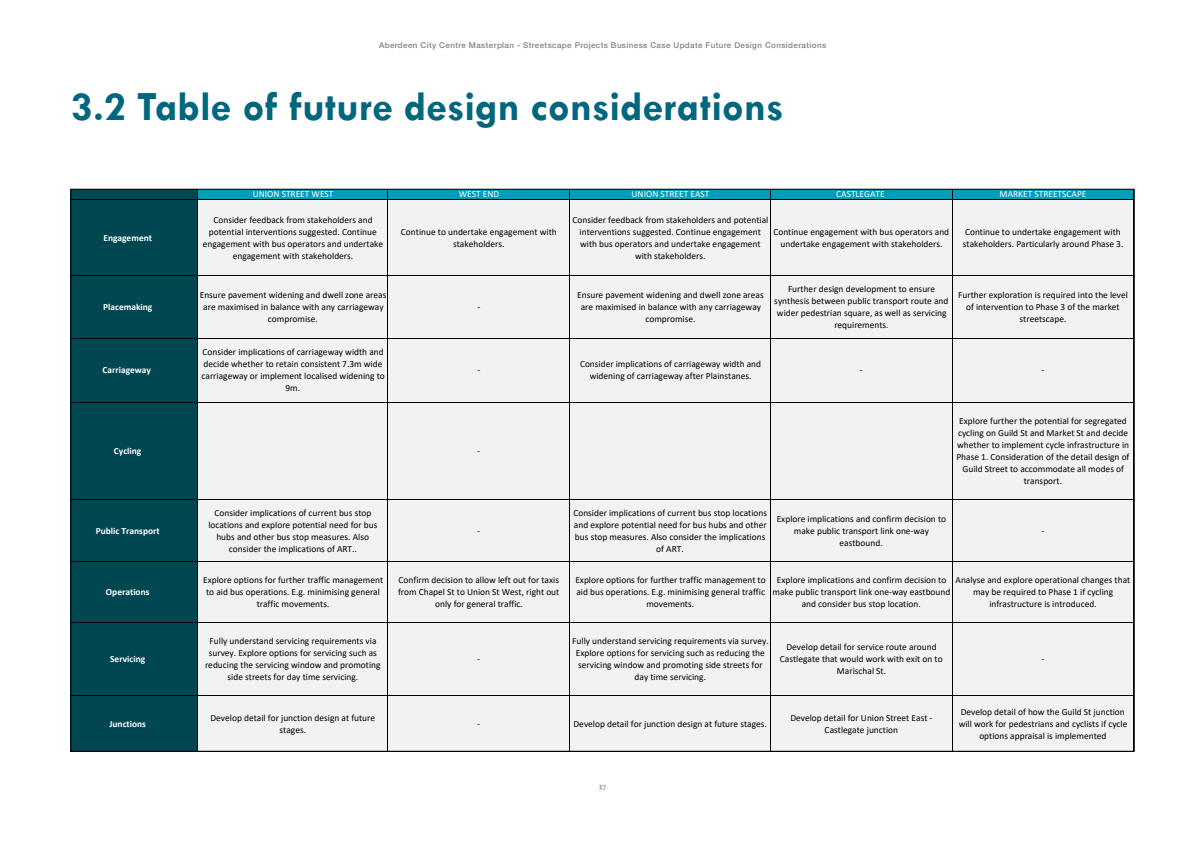
<style>
.page{position:relative;width:1191px;height:842px;background:#fff}
.page>*{position:absolute;margin:0;border:0;box-sizing:border-box;transform-origin:0 0}
.headline__adjust_siz{font:700 42px "Tw Cen";color:#00677e}
.t1{font:9.4px/12.1px "Calibri";color:#000;text-align:center}
.t2{font:700 9.4px "Calibri";color:#fff}
.t3{font:9.4px "Calibri";color:#fff}
.t4{font:500 8px "Helvetica Neue LT";letter-spacing:.05em;color:#808285}
.t5{font:600 8px "Proforma";color:#808285}
</style>
<div class="page">
<div style="left:71px;top:189px;width:127px;height:11px;background:#004752"></div>
<div style="left:198px;top:189px;width:935px;height:11px;background:#009eb8"></div>
<div style="left:71px;top:200px;width:127px;height:551px;background:#004752"></div>
<div style="left:198px;top:200px;width:935px;height:551px;background:#f2f2f2"></div>
<hr style="left:197px;top:189px;width:1px;height:562px;background:#000">
<hr style="left:387px;top:189px;width:1px;height:562px;background:#000">
<hr style="left:569px;top:189px;width:1px;height:562px;background:#000">
<hr style="left:770px;top:189px;width:1px;height:562px;background:#000">
<hr style="left:951px;top:189px;width:1px;height:562px;background:#000">
<hr style="left:71px;top:200px;width:1062px;height:1px;background:#000">
<hr style="left:71px;top:275px;width:1062px;height:1px;background:#000">
<hr style="left:71px;top:338px;width:1062px;height:1px;background:#000">
<hr style="left:71px;top:402px;width:1062px;height:1px;background:#000">
<hr style="left:71px;top:499px;width:1062px;height:1px;background:#000">
<hr style="left:71px;top:561px;width:1062px;height:1px;background:#000">
<hr style="left:71px;top:622px;width:1062px;height:1px;background:#000">
<hr style="left:71px;top:695px;width:1062px;height:1px;background:#000">
<p class="t4" style="left:379px;top:40px;width:448px">Aberdeen City Centre Masterplan - Streetscape Projects Business Case Update Future Design Considerations</p>
<p class="headline__adjust_siz" style="left:71px;top:81px;width:714px">3.2 Table of future design considerations</p>
<p class="t2" style="left:103px;top:231px;width:50px">Engagement</p>
<p class="t2" style="left:103px;top:300px;width:51px">Placemaking</p>
<p class="t2" style="left:102px;top:364px;width:50px">Carriageway</p>
<p class="t3" style="left:253px;top:187px;width:82px">UNION STREET WEST</p>
<p class="t3" style="left:459px;top:187px;width:42px">WEST END</p>
<p class="t3" style="left:631px;top:187px;width:79px">UNION STREET EAST</p>
<p class="t3" style="left:836px;top:187px;width:50px">CASTLEGATE</p>
<p class="t3" style="left:999px;top:187px;width:88px">MARKET STREETSCAPE</p>
<p class="t1" style="left:203px;top:213px;width:182px">Consider feedback from stakeholders and potential interventions suggested. Continue engagement with bus operators and undertake engagement with stakeholders.</p>
<p class="t1" style="left:200px;top:288px;width:188px">Ensure pavement widening and dwell zone areas are maximised in balance with any carriageway compromise.</p>
<p class="t1" style="left:201px;top:346px;width:185px">Consider implications of carriageway width and decide whether to retain consistent 7.3m wide carriageway or implement localised widening to 9m.</p>
<p class="t1" style="left:401px;top:225px;width:157px">Continue to undertake engagement with stakeholders.</p>
<p class="t1" style="left:477px;top:300px;width:4px">‐</p>
<p class="t1" style="left:572px;top:213px;width:197px">Consider feedback from stakeholders and potential interventions suggested. Continue engagement with bus operators and undertake engagement with stakeholders.</p>
<p class="t1" style="left:773px;top:225px;width:177px">Continue engagement with bus operators and undertake engagement with stakeholders.</p>
<p class="t1" style="left:963px;top:225px;width:162px;text-align:left">Continue to undertake engagement with stakeholders. Particularly around Phase 3.</p>
<p class="t1" style="left:577px;top:288px;width:188px">Ensure pavement widening and dwell zone areas are maximised in balance with any carriageway compromise.</p>
<p class="t1" style="left:774px;top:282px;width:176px">Further design development to ensure synthesis between public transport route and wider pedestrian square, as well as servicing requirements.</p>
<p class="t1" style="left:958px;top:288px;width:171px">Further exploration is required into the level of intervention to Phase 3 of the market streetscape.</p>
<p class="t1" style="left:477px;top:364px;width:4px">‐</p>
<p class="t1" style="left:580px;top:358px;width:183px">Consider implications of carriageway width and widening of carriageway after Plainstanes.</p>
<p class="t1" style="left:860px;top:364px;width:4px">‐</p>
<p class="t1" style="left:1041px;top:364px;width:4px">‐</p>
<p class="t2" style="left:114px;top:444px;width:29px">Cycling</p>
<p class="t1" style="left:477px;top:445px;width:4px">‐</p>
<p class="t1" style="left:956px;top:415px;width:174px">Explore further the potential for segregated cycling on Guild St and Market St and decide whether to implement cycle infrastructure in Phase 1. Consideration of the detail design of Guild Street to accommodate all modes of transport.</p>
<p class="t2" style="left:96px;top:524px;width:65px">Public Transport</p>
<p class="t1" style="left:208px;top:506px;width:171px">Consider implications of current bus stop locations and explore potential need for bus hubs and other bus stop measures. Also consider the implications of ART..</p>
<p class="t1" style="left:477px;top:524px;width:4px">‐</p>
<p class="t1" style="left:573px;top:506px;width:195px">Consider implications of current bus stop locations and explore potential need for bus hubs and other bus stop measures. Also consider the implications of ART.</p>
<p class="t1" style="left:776px;top:512px;width:171px">Explore implications and confirm decision to make public transport link one‐way eastbound.</p>
<p class="t1" style="left:1041px;top:524px;width:4px">‐</p>
<p class="t2" style="left:106px;top:585px;width:45px">Operations</p>
<p class="t2" style="left:110px;top:652px;width:37px">Servicing</p>
<p class="t1" style="left:203px;top:574px;width:182px">Explore options for further traffic management to aid bus operations. E.g. minimising general traffic movements.</p>
<p class="t1" style="left:398px;top:574px;width:163px">Confirm decision to allow left out for taxis from Chapel St to Union St West, right out only for general traffic.</p>
<p class="t1" style="left:575px;top:574px;width:192px">Explore options for further traffic management to aid bus operations. E.g. minimising general traffic movements.</p>
<p class="t1" style="left:772px;top:574px;width:179px">Explore implications and confirm decision to make public transport link one‐way eastbound and consider bus stop location.</p>
<p class="t1" style="left:955px;top:574px;width:176px">Analyse and explore operational changes that may be required to Phase 1 if cycling infrastructure is introduced.</p>
<p class="t1" style="left:205px;top:635px;width:177px">Fully understand servicing requirements via survey. Explore options for servicing such as reducing the servicing window and promoting side streets for day time servicing.</p>
<p class="t1" style="left:477px;top:653px;width:4px">‐</p>
<p class="t1" style="left:572px;top:635px;width:198px">Fully understand servicing requirements via survey.<br>Explore options for servicing such as reducing the servicing window and promoting side streets for day time servicing.</p>
<p class="t1" style="left:780px;top:641px;width:164px">Develop detail for service route around<br>Castlegate that would work with exit on to<br>Marischal St.</p>
<p class="t1" style="left:1041px;top:653px;width:4px">‐</p>
<p class="t2" style="left:109px;top:717px;width:38px">Junctions</p>
<p class="t1" style="left:210px;top:711px;width:166px">Develop detail for junction design at future stages.</p>
<p class="t1" style="left:477px;top:717px;width:4px">‐</p>
<p class="t1" style="left:573px;top:717px;width:195px">Develop detail for junction design at future stages.</p>
<p class="t1" style="left:790px;top:711px;width:144px">Develop detail for Union Street East ‐<br>Castlegate junction</p>
<p class="t1" style="left:958px;top:705px;width:170px">Develop detail of how the Guild St junction will work for pedestrians and cyclists if cycle options appraisal is implemented</p>
<p class="t5" style="left:598px;top:782px;width:9px">37</p>
</div>
